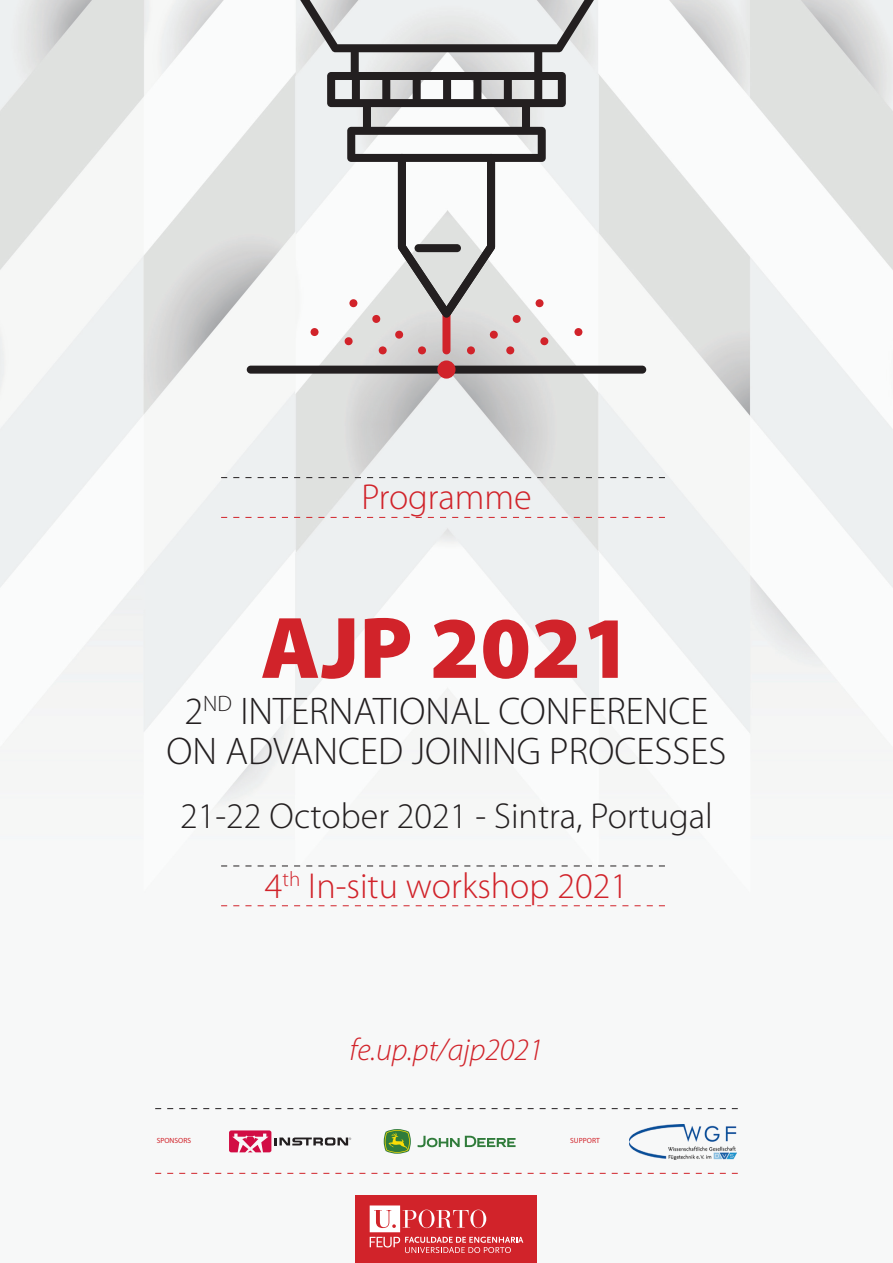
<style>
.page{position:relative;width:893px;height:1263px;background:#fff}
.page>*{position:absolute;margin:0;border:0;box-sizing:border-box;transform-origin:0 0}
.t1{font:900 88.2px "Myriad Pro";color:#d1232a}
.t2{font:300 38.7px/39.3px "Myriad Pro";color:#231f20;text-align:center}
.t3{font:300 36.15px "Myriad Pro";color:#231f20}
.t4{font:300 36.15px "Myriad Pro";color:#d1232a}
.t5{font:italic 300 31.35px "Myriad Pro";color:#d1232a}
.t6{font:7.5px "Myriad Pro";color:#d1232a}
</style>
<div class="page">
<img style="left:0;top:0;width:893px;height:1263px">
<svg style="left:247px;top:0;width:399px;height:374px"></svg>
<div style="left:437px;top:360px;width:18px;height:19px;background:#d1232a;border-radius:50%"></div>
<svg style="left:311px;top:154px;width:271px;height:200px"></svg>
<div style="left:356px;top:1195px;width:181px;height:68px;background:#d1232a"></div>
<svg style="left:370px;top:1205px;width:153px;height:48px"></svg>
<svg style="left:229px;top:1130px;width:122px;height:22px"></svg>
<svg style="left:418px;top:1136px;width:98px;height:11px"></svg>
<svg style="left:384px;top:1129px;width:27px;height:25px"></svg>
<img style="left:630px;top:1124px;width:106px;height:35px">
<svg style="left:155px;top:1108px;width:583px;height:1px"></svg>
<svg style="left:155px;top:1173px;width:583px;height:1px"></svg>
<svg style="left:221px;top:865px;width:444px;height:1px"></svg>
<svg style="left:221px;top:905px;width:444px;height:1px"></svg>
<svg style="left:221px;top:477px;width:444px;height:1px"></svg>
<svg style="left:221px;top:517px;width:444px;height:1px"></svg>
<p class="t4" style="left:361px;top:477px;width:172px">Programme</p>
<h1 class="t1" style="left:261px;top:598px;width:373px">AJP 2021</h1>
<p class="t2" style="left:167px;top:692px;width:561px">2<sup>ND</sup> INTERNATIONAL CONFERENCE<br>ON ADVANCED JOINING PROCESSES</p>
<p class="t3" style="left:180px;top:796px;width:534px">21-22 October 2021 - Sintra, Portugal</p>
<p class="t4" style="left:265px;top:866px;width:365px">4<sup>th</sup> In-situ workshop 2021</p>
<p class="t5" style="left:350px;top:1033px;width:195px">fe.up.pt/ajp2021</p>
<p class="t6" style="left:157px;top:1136px;width:36px">SPONSORS</p>
<p class="t6" style="left:570px;top:1136px;width:31px">SUPPORT</p>
</div>
